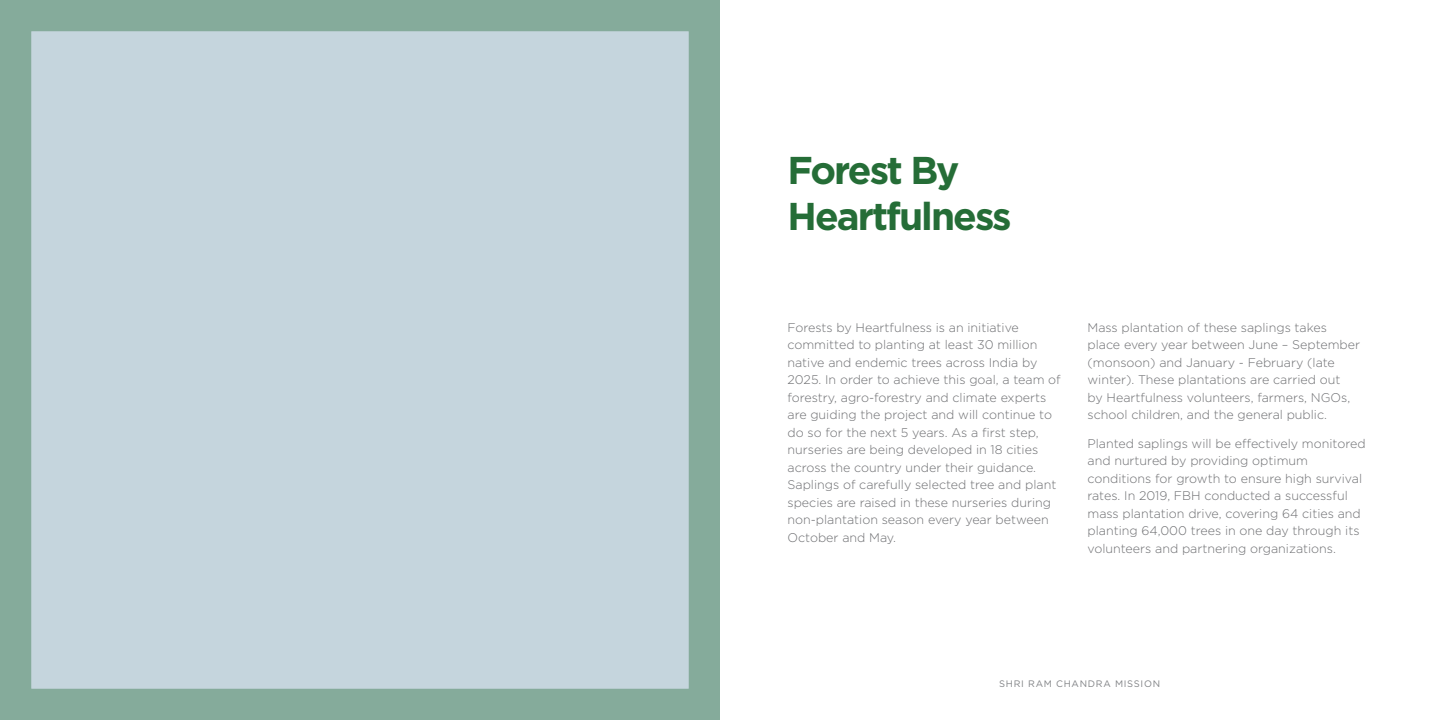
<style>
.page{position:relative;width:1440px;height:720px;background:#fff}
.page>*{position:absolute;margin:0;border:0;box-sizing:border-box;transform-origin:0 0}
.t1{font:700 38.75px/46.5px "Gotham";letter-spacing:-.05em;color:#256d37}
.t2{font:300 12.5px/17.5px "Gotham";color:#6d6e71}
.t3{font:9.38px "Gotham";letter-spacing:.075em;color:#808285}
</style>
<div class="page">
<h1 class="t1" style="left:788px;top:147px;width:226px">Forest By<br>Heartfulness</h1>
<p class="t2" style="left:788px;top:318px;width:275px">Forests by Heartfulness is an initiative committed to planting at least 30 million native and endemic trees across India by 2025. In order to achieve this goal, a team of forestry, agro-forestry and climate experts are guiding the project and will continue to do so for the next 5 years. As a first step, nurseries are being developed in 18 cities across the country under their guidance.<br>Saplings of carefully selected tree and plant species are raised in these nurseries during non-plantation season every year between October and May.</p>
<p class="t2" style="left:1088px;top:318px;width:274px">Mass plantation of these saplings takes place every year between June – September (monsoon) and January - February (late winter). These plantations are carried out<br>by Heartfulness volunteers, farmers, NGOs, school children, and the general public.</p>
<p class="t2" style="left:1088px;top:434px;width:280px">Planted saplings will be effectively monitored and nurtured by providing optimum conditions for growth to ensure high survival rates. In 2019, FBH conducted a successful mass plantation drive, covering 64 cities and planting 64,000 trees in one day through its volunteers and partnering organizations.</p>
<p class="t3" style="left:999px;top:678px;width:162px">SHRI RAM CHANDRA MISSION</p>
</div>
